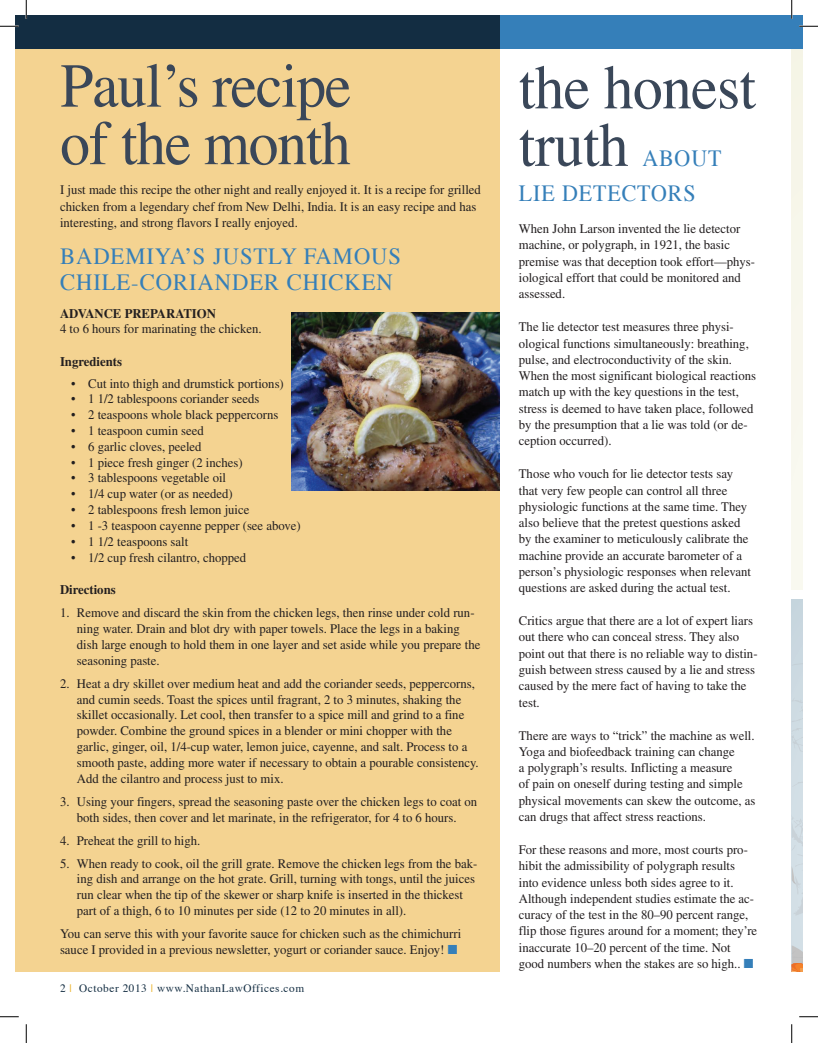
<style>
.page{position:relative;width:818px;height:1043px;background:#fff}
.page>*{position:absolute;margin:0;border:0;box-sizing:border-box;transform-origin:0 0}
.t1{font:62.5px/57.5px "Times";letter-spacing:-.02em;color:#3a4759;scale:.95 1}
.t2{font:23.12px/26.2px "Times";letter-spacing:.04em;color:#357fb9}
.t3{font:23.12px/35px "Times";letter-spacing:.04em;color:#357fb9;scale:.95 1}
.t4{font:13.12px/16.2px "Times LT Std";color:#231f20}
.t5{font:700 13.12px "Times LT Std";color:#231f20}
.t6{font:11.25px "Times";letter-spacing:.05em;color:#132d42}
.s1{color:#357fb9}
.s2{color:#eaaf20}
</style>
<div class="page">
<div style="left:15px;top:15px;width:484px;height:956px;background:#f4d391"></div>
<div style="left:330px;top:15px;width:461px;height:34px;background:#357fb9"></div>
<div style="left:15px;top:15px;width:484px;height:34px;background:#132d42"></div>
<img style="left:292px;top:312px;width:207px;height:178px">
<div style="left:791px;top:46px;width:11px;height:543px;background:#f8f7ed"></div>
<svg style="left:791px;top:600px;width:11px;height:371px;background:#cfd8dd"></svg>
<div style="left:791px;top:15px;width:11px;height:34px;background:#357fb9"></div>
<svg style="left:0;top:25px;width:19px;height:2px"></svg>
<svg style="left:799px;top:25px;width:19px;height:2px"></svg>
<svg style="left:0;top:1016px;width:19px;height:1px"></svg>
<svg style="left:799px;top:1016px;width:19px;height:1px"></svg>
<svg style="left:25px;top:0;width:2px;height:19px"></svg>
<svg style="left:25px;top:1024px;width:2px;height:18px"></svg>
<svg style="left:791px;top:0;width:1px;height:19px"></svg>
<svg style="left:791px;top:1024px;width:1px;height:18px"></svg>
<h1 class="t1" style="left:60px;top:52px;width:308px">Paul’s recipe of the month</h1>
<h1 class="t1" style="left:519px;top:53px;width:251px">the honest truth</h1>
<h2 class="t3" style="left:519px;top:139px;width:215px;text-indent:123px">ABOUT<br>LIE DETECTORS</h2>
<p class="t4" style="left:519px;top:220px;width:238px">When John Larson invented the lie detector machine, or polygraph, in 1921, the basic premise was that deception took effort—phys&shy;iological effort that could be monitored and assessed.</p>
<p class="t4" style="left:519px;top:319px;width:239px">The lie detector test measures three physi&shy;ological functions simultaneously: breathing, pulse, and electroconductivity of the skin.<br>When the most significant biological reactions match up with the key questions in the test, stress is deemed to have taken place, followed by the presumption that a lie was told (or de&shy;ception occurred).</p>
<p class="t4" style="left:519px;top:465px;width:233px">Those who vouch for lie detector tests say that very few people can control all three physiologic functions at the same time. They also believe that the pretest questions asked by the examiner to meticulously calibrate the machine provide an accurate barometer of a person’s physiologic responses when relevant questions are asked during the actual test.</p>
<p class="t4" style="left:519px;top:612px;width:240px">Critics argue that there are a lot of expert liars out there who can conceal stress. They also point out that there is no reliable way to distin&shy;guish between stress caused by a lie and stress caused by the mere fact of having to take the test.</p>
<p class="t4" style="left:519px;top:727px;width:238px">There are ways to “trick” the machine as well.<br>Yoga and biofeedback training can change<br>a polygraph’s results. Inflicting a measure<br>of pain on oneself during testing and simple physical movements can skew the outcome, as can drugs that affect stress reactions.</p>
<p class="t4" style="left:519px;top:841px;width:240px">For these reasons and more, most courts pro&shy;hibit the admissibility of polygraph results into evidence unless both sides agree to it.<br>Although independent studies estimate the ac&shy;curacy of the test in the 80–90 percent range, flip those figures around for a moment; they’re inaccurate 10–20 percent of the time. Not good numbers when the stakes are so high.. <span class="s1">■</span></p>
<p class="t4" style="left:60px;top:182px;width:422px">I just made this recipe the other night and really enjoyed it. It is a recipe for grilled chicken from a legendary chef from New Delhi, India. It is an easy recipe and has interesting, and strong flavors I really enjoyed.</p>
<h2 class="t2" style="left:60px;top:241px;width:342px">BADEMIYA’S JUSTLY FAMOUS<br>CHILE-CORIANDER CHICKEN</h2>
<p class="t5" style="left:60px;top:305px;width:157px">ADVANCE PREPARATION</p>
<p class="t4" style="left:60px;top:321px;width:203px">4 to 6 hours for marinating the chicken.</p>
<p class="t5" style="left:60px;top:354px;width:64px">Ingredients</p>
<p class="t4" style="left:71px;top:375px;width:214px">• Cut into thigh and drumstick portions)</p>
<p class="t4" style="left:71px;top:391px;width:190px">• 1 1/2 tablespoons coriander seeds</p>
<p class="t4" style="left:71px;top:406px;width:209px">• 2 teaspoons whole black peppercorns</p>
<p class="t4" style="left:71px;top:422px;width:134px">• 1 teaspoon cumin seed</p>
<p class="t4" style="left:71px;top:438px;width:132px">• 6 garlic cloves, peeled</p>
<p class="t4" style="left:71px;top:454px;width:173px">• 1 piece fresh ginger (2 inches)</p>
<p class="t4" style="left:71px;top:470px;width:156px">• 3 tablespoons vegetable oil</p>
<p class="t4" style="left:71px;top:485px;width:163px">• 1/4 cup water (or as needed)</p>
<p class="t4" style="left:71px;top:501px;width:180px">• 2 tablespoons fresh lemon juice</p>
<p class="t4" style="left:71px;top:517px;width:231px">• 1 -3 teaspoon cayenne pepper (see above)</p>
<p class="t4" style="left:71px;top:533px;width:118px">• 1 1/2 teaspoons salt</p>
<p class="t4" style="left:71px;top:549px;width:176px">• 1/2 cup fresh cilantro, chopped</p>
<p class="t5" style="left:60px;top:582px;width:57px">Directions</p>
<p class="t4" style="left:77px;top:605px;width:405px;line-height:15.9px;text-indent:-17px">1. Remove and discard the skin from the chicken legs, then rinse under cold run&shy;ning water. Drain and blot dry with paper towels. Place the legs in a baking dish large enough to hold them in one layer and set aside while you prepare the seasoning paste.</p>
<p class="t4" style="left:77px;top:675px;width:403px;line-height:15.9px;text-indent:-17px">2. Heat a dry skillet over medium heat and add the coriander seeds, peppercorns, and cumin seeds. Toast the spices until fragrant, 2 to 3 minutes, shaking the skillet occasionally. Let cool, then transfer to a spice mill and grind to a fine powder. Combine the ground spices in a blender or mini chopper with the garlic, ginger, oil, 1/4-cup water, lemon juice, cayenne, and salt. Process to a smooth paste, adding more water if necessary to obtain a pourable consistency.<br>Add the cilantro and process just to mix.</p>
<p class="t4" style="left:60px;top:793px;width:418px;line-height:15.9px;text-align:center">3. Using your fingers, spread the seasoning paste over the chicken legs to coat on both sides, then cover and let marinate, in the refrigerator, for 4 to 6 hours.</p>
<p class="t4" style="left:60px;top:832px;width:142px">4. Preheat the grill to high.</p>
<p class="t4" style="left:77px;top:855px;width:402px;line-height:15.9px;text-indent:-17px">5. When ready to cook, oil the grill grate. Remove the chicken legs from the bak&shy;ing dish and arrange on the hot grate. Grill, turning with tongs, until the juices run clear when the tip of the skewer or sharp knife is inserted in the thickest part of a thigh, 6 to 10 minutes per side (12 to 20 minutes in all).</p>
<p class="t4" style="left:60px;top:925px;width:403px;line-height:15.9px">You can serve this with your favorite sauce for chicken such as the chimichurri sauce I provided in a previous newsletter, yogurt or coriander sauce. Enjoy! <span class="s1">■</span></p>
<p class="t6" style="left:60px;top:977px;width:245px">2 <span class="s2">|</span> October 2013 <span class="s2">|</span> www.NathanLawOffices.com</p>
<p class="t6" style="left:186px;top:977px;width:90px">TopPractices.com</p>
</div>
